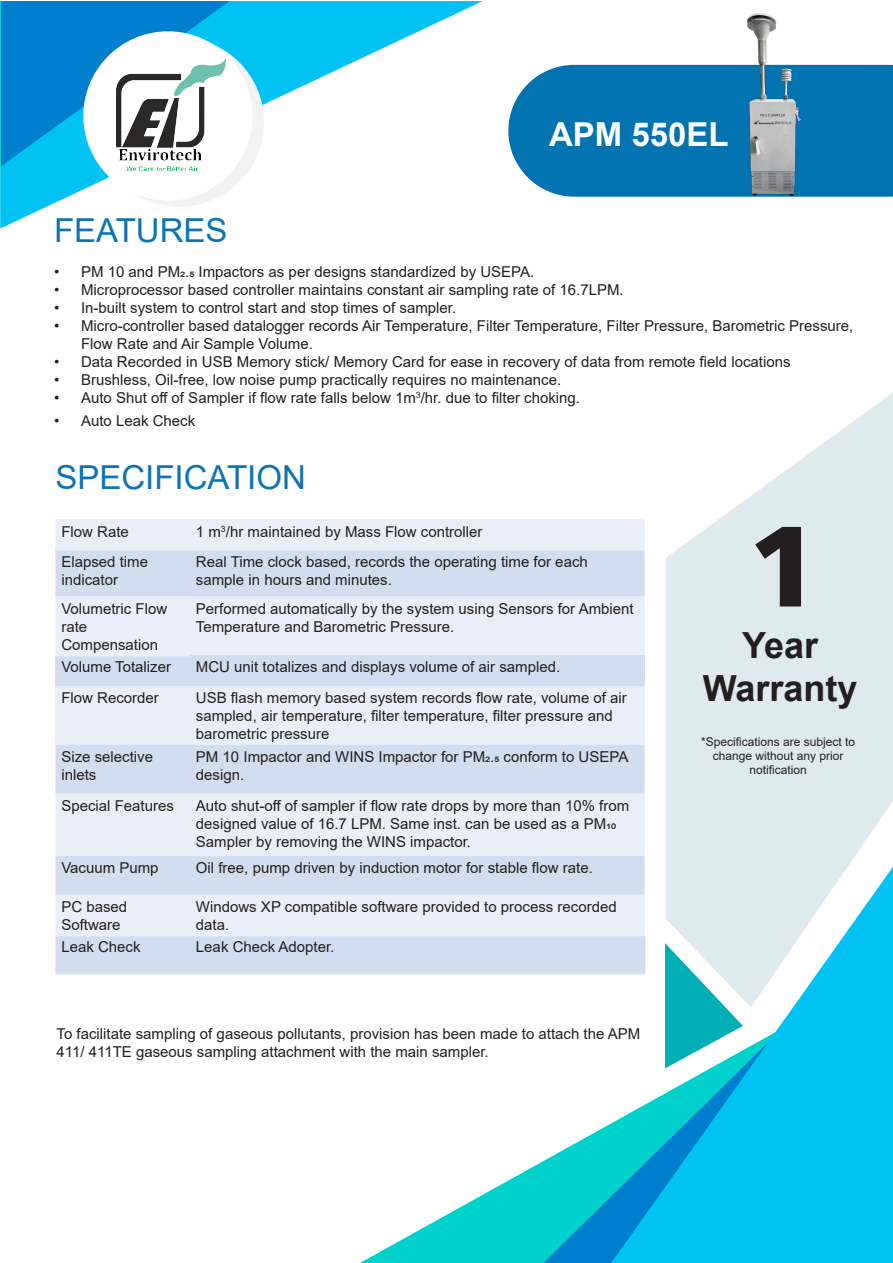
<style>
.page{position:relative;width:893px;height:1263px;background:#fff}
.page>*{position:absolute;margin:0;border:0;box-sizing:border-box;transform-origin:0 0}
.t1{font:800 114px "Articulate";color:#231f20}
.t2{font:700 42px "Arial";color:#fff}
.Paragraph_Style_1{font:700 36px "Arial";color:#231f20}
.HEADING{font:33px "Arial";color:#0d74b4}
.t3{font:700 33px "Arial";color:#fff}
.Paragraph_Style_1-2{font:15px/18px "Arial";color:#231f20}
.Paragraph_Style_2{font:15px/18px "Arial";color:#231f20}
.Paragraph_Style_1-3{font:12px/14.4px "Arial";color:#231f20;text-align:center}
</style>
<div class="page">
<svg style="left:0;top:1px;width:483px;height:228px"></svg>
<svg style="left:0;top:1px;width:230px;height:166px;background:#008cd4"></svg>
<svg style="left:360px;top:1161px;width:183px;height:102px"></svg>
<svg style="left:543px;top:1123px;width:68px;height:140px;background:#23c4d2"></svg>
<svg style="left:611px;top:936px;width:282px;height:327px;background:#26c8ee"></svg>
<svg style="left:666px;top:393px;width:227px;height:614px;fill:#dfeaee"></svg>
<svg style="left:665px;top:943px;width:78px;height:125px"></svg>
<div style="left:55px;top:520px;width:590px;height:415px;background:#eaeff7"></div>
<svg style="left:55px;top:551px;width:590px;height:104px;background:#dfe7f3"></svg>
<div style="left:55px;top:655px;width:135px;height:31px;background:#d2deef"></div>
<div style="left:190px;top:655px;width:455px;height:31px;background:#d2deef"></div>
<div style="left:55px;top:686px;width:135px;height:59px;background:#eaeff7"></div>
<div style="left:190px;top:686px;width:455px;height:59px;background:#eaeff7"></div>
<svg style="left:55px;top:745px;width:590px;height:150px;background:#dce5f2"></svg>
<div style="left:55px;top:936px;width:589px;height:37px;background:#d2deef"></div>
<hr style="left:189px;top:551px;width:2px;height:45px;background:#d2deef">
<hr style="left:55px;top:596px;width:136px;height:1px;background:#eaeff7">
<hr style="left:55px;top:655px;width:135px;height:1px;background:#eaeff7">
<hr style="left:55px;top:519px;width:135px;height:1px;background:#eaeff7">
<hr style="left:190px;top:519px;width:455px;height:1px;background:#eaeff7">
<hr style="left:55px;top:549px;width:135px;height:2px;background:#eaeff7">
<hr style="left:190px;top:549px;width:455px;height:2px;background:#eaeff7">
<hr style="left:55px;top:935px;width:135px;height:1px;background:#eaeff7">
<hr style="left:190px;top:935px;width:455px;height:1px;background:#eaeff7">
<hr style="left:189px;top:936px;width:2px;height:37px;background:#d2deef">
<hr style="left:644px;top:936px;width:1px;height:37px;background:#d2deef">
<hr style="left:55px;top:973px;width:135px;height:2px;background:#eaeff7">
<hr style="left:190px;top:973px;width:455px;height:2px;background:#eaeff7">
<div style="left:508px;top:65px;width:385px;height:132px;background:#0173b1"></div>
<div style="left:95px;top:37px;width:169px;height:170px;background:#f3f3f6;border-radius:50%"></div>
<div style="left:83px;top:31px;width:170px;height:170px;background:#fff;border-radius:50%"></div>
<img style="left:104px;top:55px;width:128px;height:119px">
<img style="left:707px;top:13px;width:132px;height:184px">
<p class="HEADING" style="left:54px;top:208px;width:175px">FEATURES</p>
<p class="t3" style="left:549px;top:111px;width:181px">APM 550EL</p>
<p class="t2" style="left:559px;top:114px;width:156px">550Mini</p>
<p class="Paragraph_Style_1-2" style="left:54px;top:262px;width:482px">• PM 10 and PM2.5 Impactors as per designs standardized by USEPA.</p>
<p class="Paragraph_Style_1-2" style="left:54px;top:280px;width:571px">• Microprocessor based controller maintains constant air sampling rate of 16.7LPM.</p>
<p class="Paragraph_Style_1-2" style="left:54px;top:298px;width:404px">• In-built system to control start and stop times of sampler.</p>
<p class="Paragraph_Style_1-2" style="left:81px;top:316px;width:774px;text-indent:-27px">• Micro-controller based datalogger records Air Temperature, Filter Temperature, Filter Pressure, Barometric Pressure,<br>Flow Rate and Air Sample Volume.</p>
<p class="Paragraph_Style_1-2" style="left:54px;top:352px;width:738px">• Data Recorded in USB Memory stick/ Memory Card for ease in recovery of data from remote field locations</p>
<p class="Paragraph_Style_1-2" style="left:54px;top:370px;width:509px">• Brushless, Oil-free, low noise pump practically requires no maintenance.</p>
<p class="Paragraph_Style_1-2" style="left:54px;top:388px;width:527px">• Auto Shut off of Sampler if flow rate falls below 1m<sup>3</sup>/hr. due to filter choking.</p>
<p class="Paragraph_Style_1-2" style="left:54px;top:412px;width:143px">• Auto Leak Check</p>
<p class="HEADING" style="left:55px;top:455px;width:252px">SPECIFICATION</p>
<p class="Paragraph_Style_1-2" style="left:61px;top:522px;width:69px">Flow Rate</p>
<p class="Paragraph_Style_1-2" style="left:196px;top:522px;width:288px">1 m<sup>3</sup>/hr maintained by Mass Flow controller</p>
<p class="Paragraph_Style_1-2" style="left:61px;top:552px;width:88px">Elapsed time indicator</p>
<p class="Paragraph_Style_1-2" style="left:196px;top:552px;width:393px">Real Time clock based, records the operating time for each</p>
<p class="Paragraph_Style_1-2" style="left:196px;top:570px;width:197px">sample in hours and minutes.</p>
<p class="Paragraph_Style_1-2" style="left:61px;top:599px;width:107px">Volumetric Flow rate</p>
<p class="Paragraph_Style_1-2" style="left:61px;top:635px;width:98px">Compensation</p>
<p class="Paragraph_Style_1-2" style="left:196px;top:599px;width:439px">Performed automatically by the system using Sensors for Ambient<br>Temperature and Barometric Pressure.</p>
<p class="Paragraph_Style_1-2" style="left:61px;top:658px;width:111px">Volume Totalizer</p>
<p class="Paragraph_Style_1-2" style="left:196px;top:658px;width:366px">MCU unit totalizes and displays volume of air sampled.</p>
<p class="Paragraph_Style_2" style="left:61px;top:688px;width:99px">Flow Recorder</p>
<p class="Paragraph_Style_2" style="left:196px;top:688px;width:432px">USB flash memory based system records flow rate, volume of air sampled, air temperature, filter temperature, filter pressure and barometric pressure</p>
<p class="Paragraph_Style_1-2" style="left:61px;top:747px;width:93px">Size selective inlets</p>
<p class="Paragraph_Style_1-2" style="left:196px;top:747px;width:434px">PM 10 Impactor and WINS Impactor for PM2.5 conform to USEPA design.</p>
<p class="Paragraph_Style_1-2" style="left:61px;top:796px;width:114px">Special Features</p>
<p class="Paragraph_Style_1-2" style="left:196px;top:796px;width:435px">Auto shut-off of sampler if flow rate drops by more than 10% from designed value of 16.7 LPM. Same inst. can be used as a PM10<br>Sampler by removing the WINS impactor.</p>
<p class="Paragraph_Style_1-2" style="left:61px;top:858px;width:99px">Vacuum Pump</p>
<p class="Paragraph_Style_1-2" style="left:196px;top:858px;width:398px">Oil free, pump driven by induction motor for stable flow rate.</p>
<p class="Paragraph_Style_1-2" style="left:61px;top:897px;width:67px">PC based</p>
<p class="Paragraph_Style_1-2" style="left:61px;top:915px;width:61px">Software</p>
<p class="Paragraph_Style_1-2" style="left:196px;top:897px;width:422px">Windows XP compatible software provided to process recorded data.</p>
<p class="Paragraph_Style_2" style="left:61px;top:938px;width:81px">Leak Check</p>
<p class="Paragraph_Style_1-2" style="left:196px;top:938px;width:140px">Leak Check Adopter.</p>
<p class="Paragraph_Style_1-2" style="left:57px;top:1025px;width:585px">To facilitate sampling of gaseous pollutants, provision has been made to attach the APM<br>411/ 411TE gaseous sampling attachment with the main sampler.</p>
<p class="t1" style="left:748px;top:498px;width:71px">1</p>
<p class="Paragraph_Style_1" style="left:742px;top:620px;width:78px">Year</p>
<p class="Paragraph_Style_1" style="left:703px;top:663px;width:156px">Warranty</p>
<p class="Paragraph_Style_1-3" style="left:701px;top:734px;width:156px">*Specifications are subject to change without any prior</p>
<p class="Paragraph_Style_1-3" style="left:750px;top:763px;width:59px">notification</p>
</div>
